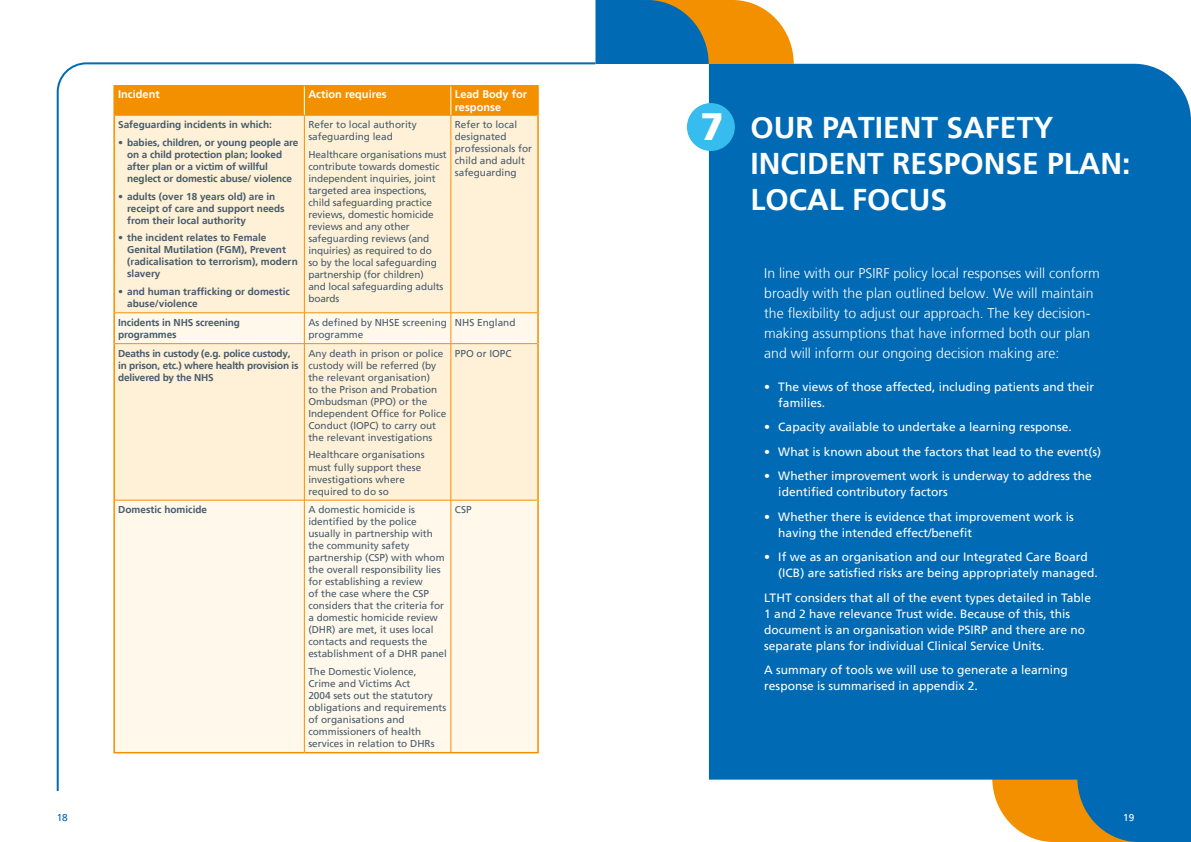
<style>
.page{position:relative;width:1191px;height:842px;background:#fff}
.page>*{position:absolute;margin:0;border:0;box-sizing:border-box;transform-origin:0 0}
.t1{font:900 38px "Frutiger LT";color:#fff}
.t2{font:700 30px/36px "Frutiger LT";color:#fff}
.t3{font:300 14px/20px "Frutiger LT";color:#fff}
.t4{font:12px/16px "Frutiger LT";color:#fff}
.t5{font:700 11px/13.2px "Frutiger LT";color:#fff}
.t6{font:10px/12px "Frutiger LT";color:#475c6d}
.t7{font:700 10px/12px "Frutiger LT";color:#475c6d}
.t8{font:700 10px/12px "Frutiger LT";letter-spacing:-.02em;color:#475c6d}
.t9{font:10px "Frutiger LT";color:#006ab4}
.t10{font:10px "Frutiger LT";color:#fff}
</style>
<div class="page">
<svg style="left:56px;top:62px;width:540px;height:729px"></svg>
<div style="left:115px;top:116px;width:422px;height:197px;background:#fff1d7"></div>
<svg style="left:115px;top:314px;width:422px;height:438px;fill:#fff8eb"></svg>
<hr style="left:115px;top:115px;width:189px;height:1px;background:#f39000">
<hr style="left:304px;top:115px;width:147px;height:1px;background:#f39000">
<hr style="left:451px;top:115px;width:86px;height:1px;background:#f39000">
<hr style="left:113px;top:85px;width:191px;height:2px;background:#f39000">
<hr style="left:113px;top:87px;width:2px;height:28px;background:#f39000">
<hr style="left:304px;top:85px;width:147px;height:2px;background:#f39000">
<hr style="left:451px;top:85px;width:88px;height:2px;background:#f39000">
<hr style="left:537px;top:87px;width:2px;height:28px;background:#f39000">
<hr style="left:113px;top:115px;width:2px;height:198px;background:#f39000">
<hr style="left:537px;top:115px;width:2px;height:198px;background:#f39000">
<hr style="left:113px;top:313px;width:2px;height:31px;background:#f39000">
<hr style="left:537px;top:313px;width:2px;height:31px;background:#f39000">
<hr style="left:113px;top:344px;width:2px;height:156px;background:#f39000">
<hr style="left:537px;top:344px;width:2px;height:156px;background:#f39000">
<div style="left:114px;top:86px;width:423px;height:29px;background:#f39000"></div>
<hr style="left:304px;top:116px;width:1px;height:197px;background:#f39000">
<hr style="left:450px;top:116px;width:1px;height:197px;background:#f39000">
<hr style="left:115px;top:313px;width:189px;height:1px;background:#f39000">
<hr style="left:304px;top:313px;width:147px;height:1px;background:#f39000">
<hr style="left:304px;top:313px;width:1px;height:30px;background:#f39000">
<hr style="left:451px;top:313px;width:86px;height:1px;background:#f39000">
<hr style="left:450px;top:313px;width:1px;height:30px;background:#f39000">
<hr style="left:115px;top:343px;width:189px;height:1px;background:#f39000">
<hr style="left:304px;top:343px;width:147px;height:1px;background:#f39000">
<hr style="left:304px;top:344px;width:1px;height:156px;background:#f39000">
<hr style="left:451px;top:343px;width:86px;height:1px;background:#f39000">
<hr style="left:450px;top:344px;width:1px;height:156px;background:#f39000">
<hr style="left:115px;top:500px;width:189px;height:1px;background:#f39000">
<hr style="left:304px;top:500px;width:147px;height:1px;background:#f39000">
<hr style="left:304px;top:500px;width:1px;height:252px;background:#f39000">
<hr style="left:451px;top:500px;width:86px;height:1px;background:#f39000">
<hr style="left:450px;top:500px;width:1px;height:252px;background:#f39000">
<hr style="left:113px;top:500px;width:2px;height:252px;background:#f39000">
<hr style="left:537px;top:500px;width:2px;height:252px;background:#f39000">
<hr style="left:113px;top:752px;width:191px;height:1px;background:#f39000">
<hr style="left:304px;top:752px;width:147px;height:1px;background:#f39000">
<hr style="left:451px;top:752px;width:88px;height:1px;background:#f39000">
<svg style="left:992px;top:780px;width:199px;height:62px"></svg>
<div style="left:709px;top:64px;width:482px;height:716px;background:#006ab4"></div>
<svg style="left:595px;top:0;width:198px;height:64px"></svg>
<div style="left:687px;top:103px;width:48px;height:48px;background:#36bcee;border-radius:50%"></div>
<p class="t5" style="left:118px;top:88px;width:43px">Incident</p>
<p class="t5" style="left:308px;top:88px;width:80px">Action requires</p>
<p class="t5" style="left:455px;top:88px;width:74px">Lead Body for response</p>
<p class="t7" style="left:118px;top:119px;width:155px">Safeguarding incidents in which:</p>
<p class="t7" style="left:127px;top:137px;width:173px;text-indent:-9px">• babies, children, or young people are on a child protection plan; looked after plan or a victim of willful neglect or domestic abuse/ violence</p>
<p class="t7" style="left:127px;top:190px;width:159px;text-indent:-9px">• adults (over 18 years old) are in receipt of care and support needs from their local authority</p>
<p class="t7" style="left:127px;top:232px;width:172px;text-indent:-9px">• the incident relates to Female<br>Genital Mutilation (FGM), Prevent (radicalisation to terrorism), modern slavery</p>
<p class="t7" style="left:127px;top:286px;width:164px;text-indent:-9px">• and human trafficking or domestic abuse/violence</p>
<p class="t6" style="left:308px;top:119px;width:110px">Refer to local authority safeguarding lead</p>
<p class="t6" style="left:308px;top:149px;width:140px">Healthcare organisations must contribute towards domestic independent inquiries, joint targeted area inspections, child safeguarding practice reviews, domestic homicide reviews and any other safeguarding reviews (and inquiries) as required to do<br>so by the local safeguarding partnership (for children)<br>and local safeguarding adults boards</p>
<p class="t6" style="left:455px;top:119px;width:79px">Refer to local designated professionals for child and adult safeguarding</p>
<p class="t7" style="left:118px;top:317px;width:123px">Incidents in NHS screening programmes</p>
<p class="t6" style="left:308px;top:317px;width:140px">As defined by NHSE screening programme</p>
<p class="t6" style="left:455px;top:317px;width:62px">NHS England</p>
<p class="t8" style="left:118px;top:347px;width:182px">Deaths in custody (e.g. police custody, in prison, etc.) where health provision is delivered by the NHS</p>
<p class="t6" style="left:308px;top:347px;width:139px">Any death in prison or police custody will be referred (by the relevant organisation)<br>to the Prison and Probation<br>Ombudsman (PPO) or the<br>Independent Office for Police<br>Conduct (IOPC) to carry out the relevant investigations</p>
<p class="t6" style="left:308px;top:449px;width:118px">Healthcare organisations must fully support these investigations where required to do so</p>
<p class="t6" style="left:455px;top:347px;width:58px">PPO or IOPC</p>
<p class="t7" style="left:118px;top:504px;width:90px">Domestic homicide</p>
<p class="t6" style="left:308px;top:504px;width:140px">A domestic homicide is identified by the police usually in partnership with the community safety partnership (CSP) with whom the overall responsibility lies for establishing a review<br>of the case where the CSP considers that the criteria for a domestic homicide review (DHR) are met, it uses local contacts and requests the establishment of a DHR panel</p>
<p class="t6" style="left:308px;top:666px;width:139px">The Domestic Violence,<br>Crime and Victims Act<br>2004 sets out the statutory obligations and requirements of organisations and commissioners of health services in relation to DHRs</p>
<p class="t6" style="left:455px;top:504px;width:18px">CSP</p>
<h1 class="t1" style="left:700px;top:104px;width:25px">7</h1>
<h2 class="t2" style="left:750px;top:110px;width:382px">OUR PATIENT SAFETY<br>INCIDENT RESPONSE PLAN:<br>LOCAL FOCUS</h2>
<p class="t3" style="left:764px;top:263px;width:337px">In line with our PSIRF policy local responses will conform broadly with the plan outlined below. We will maintain the flexibility to adjust our approach. The key decision&shy;making assumptions that have informed both our plan and will inform our ongoing decision making are:</p>
<p class="t4" style="left:778px;top:379px;width:317px;text-indent:-14px">• The views of those affected, including patients and their families.</p>
<p class="t4" style="left:764px;top:419px;width:309px">• Capacity available to undertake a learning response.</p>
<p class="t4" style="left:764px;top:444px;width:338px">• What is known about the factors that lead to the event(s)</p>
<p class="t4" style="left:778px;top:468px;width:315px;text-indent:-14px">• Whether improvement work is underway to address the identified contributory factors</p>
<p class="t4" style="left:778px;top:509px;width:297px;text-indent:-14px">• Whether there is evidence that improvement work is having the intended effect/benefit</p>
<p class="t4" style="left:778px;top:549px;width:321px;text-indent:-14px">• If we as an organisation and our Integrated Care Board (ICB) are satisfied risks are being appropriately managed.</p>
<p class="t4" style="left:764px;top:590px;width:328px">LTHT considers that all of the event types detailed in Table 1 and 2 have relevance Trust wide. Because of this, this document is an organisation wide PSIRP and there are no separate plans for individual Clinical Service Units.</p>
<p class="t4" style="left:764px;top:662px;width:305px">A summary of tools we will use to generate a learning response is summarised in appendix 2.</p>
<p class="t9" style="left:57px;top:812px;width:13px">18</p>
<p class="t10" style="left:1123px;top:812px;width:13px">19</p>
</div>
